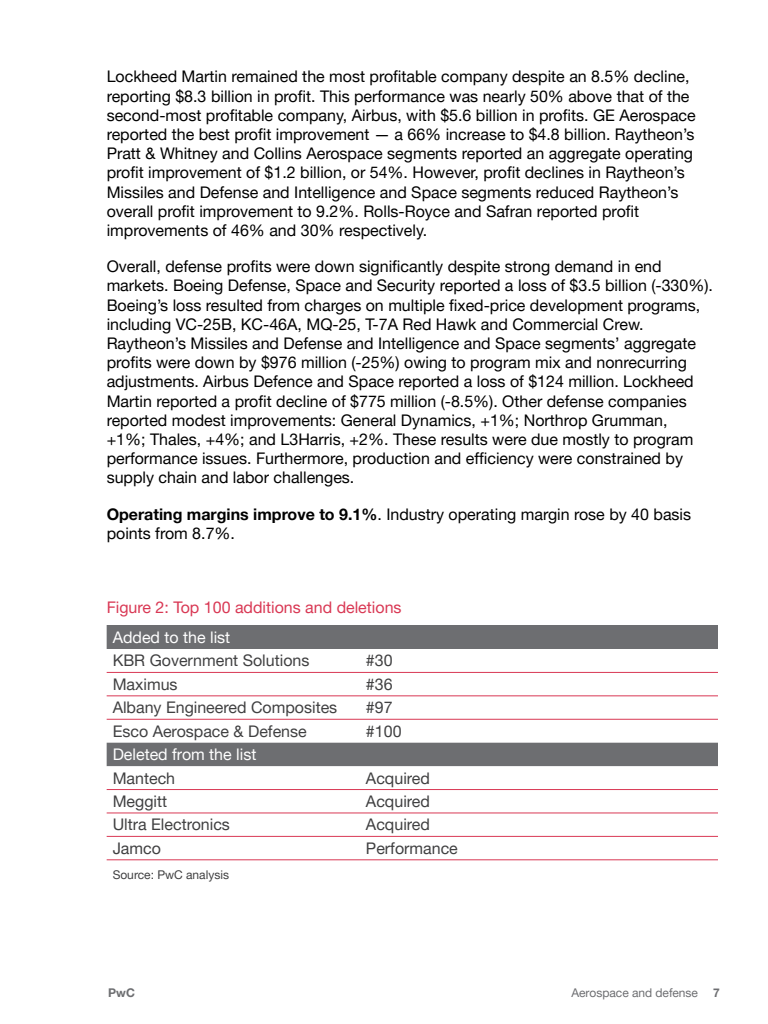
<style>
.page{position:relative;width:768px;height:1024px;background:#fff}
.page>*{position:absolute;margin:0;border:0;box-sizing:border-box;transform-origin:0 0}
.t1{font:16px/19.2px "Helvetica Neue LT Pro";color:#000}
.t2{font:16px "Helvetica Neue LT Pro";color:#404041}
.t3{font:16px "Helvetica Neue LT Pro";color:#d93854}
.t4{font:16px "Helvetica Neue LT Pro";color:#fff}
.t5{font:12px "Helvetica Neue LT Pro";color:#6d6e71}
.t6{font:12px "Helvetica Neue LT Pro";color:#404041}
.t7{font:700 12px "Helvetica Neue LT Pro";color:#6d6e71}
.s1{font-weight:700}
</style>
<div class="page">
<div style="left:107px;top:625px;width:611px;height:24px;background:#6d6e71"></div>
<div style="left:107px;top:743px;width:611px;height:23px;background:#6d6e71"></div>
<hr style="left:107px;top:672px;width:253px;height:1px;background:#d93854">
<hr style="left:360px;top:672px;width:358px;height:1px;background:#d93854">
<hr style="left:107px;top:695px;width:253px;height:1px;background:#d93854">
<hr style="left:360px;top:695px;width:358px;height:1px;background:#d93854">
<hr style="left:107px;top:789px;width:253px;height:1px;background:#d93854">
<hr style="left:360px;top:789px;width:358px;height:1px;background:#d93854">
<hr style="left:107px;top:812px;width:253px;height:1px;background:#d93854">
<hr style="left:360px;top:812px;width:358px;height:1px;background:#d93854">
<hr style="left:107px;top:836px;width:253px;height:1px;background:#d93854">
<hr style="left:360px;top:836px;width:358px;height:1px;background:#d93854">
<hr style="left:107px;top:859px;width:253px;height:1px;background:#d93854">
<hr style="left:360px;top:859px;width:358px;height:1px;background:#d93854">
<hr style="left:107px;top:719px;width:253px;height:1px;background:#d93854">
<hr style="left:360px;top:719px;width:358px;height:1px;background:#d93854">
<p class="t1" style="left:107px;top:67px;width:591px">Lockheed Martin remained the most profitable company despite an 8.5% decline, reporting $8.3 billion in profit. This performance was nearly 50% above that of the second-most profitable company, Airbus, with $5.6 billion in profits. GE Aerospace reported the best profit improvement — a 66% increase to $4.8 billion. Raytheon’s Pratt &amp; Whitney and Collins Aerospace segments reported an aggregate operating profit improvement of $1.2 billion, or 54%. However, profit declines in Raytheon’s Missiles and Defense and Intelligence and Space segments reduced Raytheon’s overall profit improvement to 9.2%. Rolls-Royce and Safran reported profit improvements of 46% and 30% respectively.</p>
<p class="t1" style="left:107px;top:256px;width:608px">Overall, defense profits were down significantly despite strong demand in end markets. Boeing Defense, Space and Security reported a loss of $3.5 billion (-330%).<br>Boeing’s loss resulted from charges on multiple fixed-price development programs, including VC-25B, KC-46A, MQ-25, T-7A Red Hawk and Commercial Crew.<br>Raytheon’s Missiles and Defense and Intelligence and Space segments’ aggregate profits were down by $976 million (-25%) owing to program mix and nonrecurring adjustments. Airbus Defence and Space reported a loss of $124 million. Lockheed Martin reported a profit decline of $775 million (-8.5%). Other defense companies reported modest improvements: General Dynamics, +1%; Northrop Grumman,<br>+1%; Thales, +4%; and L3Harris, +2%. These results were due mostly to program performance issues. Furthermore, production and efficiency were constrained by supply chain and labor challenges.</p>
<p class="t1" style="left:107px;top:504px;width:586px"><span class="s1">Operating margins improve to 9.1%</span>. Industry operating margin rose by 40 basis points from 8.7%.</p>
<p class="t3" style="left:107px;top:598px;width:296px">Figure 2: Top 100 additions and deletions</p>
<p class="t4" style="left:113px;top:627px;width:119px">Added to the list</p>
<p class="t2" style="left:113px;top:651px;width:198px">KBR Government Solutions</p>
<p class="t2" style="left:366px;top:651px;width:28px">#30</p>
<p class="t2" style="left:113px;top:674px;width:66px">Maximus</p>
<p class="t2" style="left:366px;top:674px;width:28px">#36</p>
<p class="t2" style="left:113px;top:698px;width:226px">Albany Engineered Composites</p>
<p class="t2" style="left:366px;top:698px;width:28px">#97</p>
<p class="t2" style="left:113px;top:721px;width:196px">Esco Aerospace &amp; Defense</p>
<p class="t2" style="left:366px;top:721px;width:37px">#100</p>
<p class="t4" style="left:113px;top:745px;width:145px">Deleted from the list</p>
<p class="t2" style="left:113px;top:768px;width:64px">Mantech</p>
<p class="t2" style="left:366px;top:768px;width:66px">Acquired</p>
<p class="t2" style="left:113px;top:791px;width:56px">Meggitt</p>
<p class="t2" style="left:366px;top:791px;width:66px">Acquired</p>
<p class="t2" style="left:113px;top:815px;width:119px">Ultra Electronics</p>
<p class="t2" style="left:366px;top:815px;width:66px">Acquired</p>
<p class="t2" style="left:113px;top:838px;width:50px">Jamco</p>
<p class="t2" style="left:366px;top:838px;width:93px">Performance</p>
<p class="t6" style="left:113px;top:867px;width:118px">Source: PwC analysis</p>
<p class="t7" style="left:108px;top:985px;width:28px">PwC</p>
<p class="t5" style="left:571px;top:985px;width:128px">Aerospace and defense</p>
<p class="t7" style="left:713px;top:985px;width:8px">7</p>
</div>
